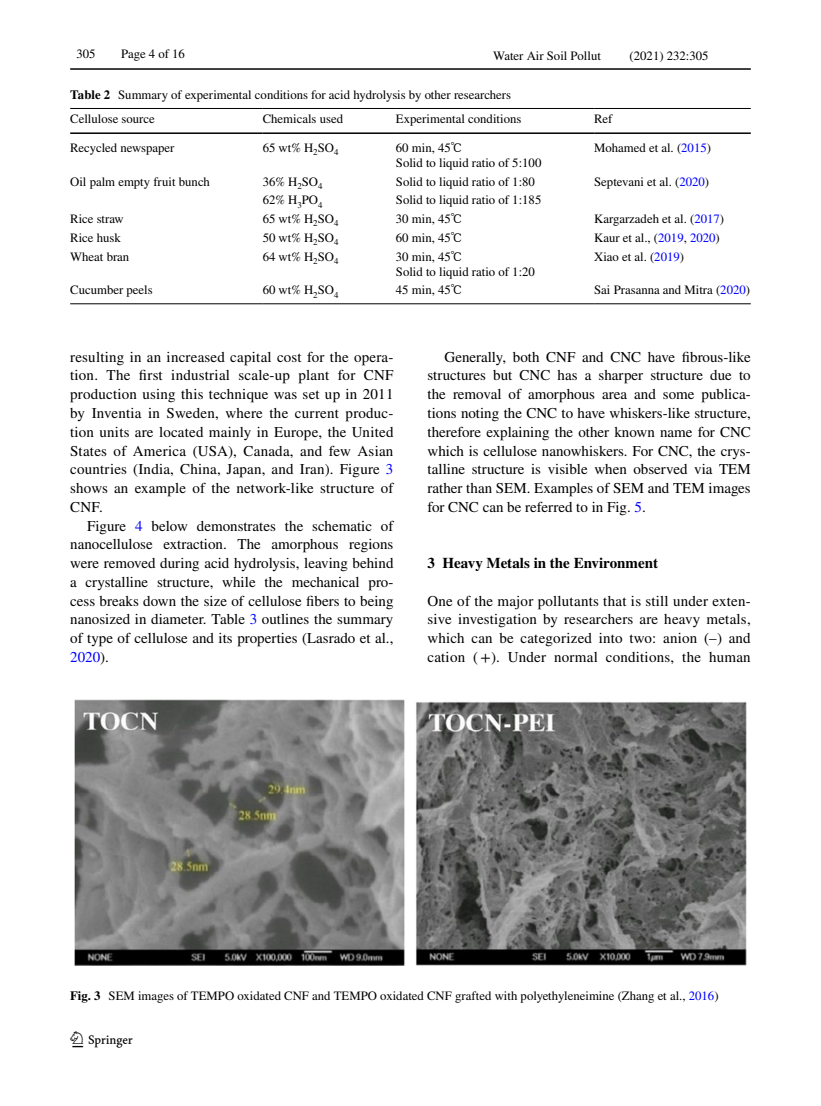
<style>
.page{position:relative;width:821px;height:1106px;background:#fff}
.page>*{position:absolute;margin:0;border:0;box-sizing:border-box;transform-origin:0 0}
.t1{font:22.5px "Springnew Regular 2";color:#000}
.t2{font:15px/18.8px "STIX";color:#000;text-align:justify}
.t3{font:700 15px "STIX";color:#000}
.t4{font:12.75px/15px "STIX";color:#000}
.s1{font-weight:700}
.s2{font-family:"Code 2000"}
.s3{color:#00f}
</style>
<div class="page">
<hr style="left:70px;top:68px;width:680px;height:2px;background:#000">
<hr style="left:70px;top:108px;width:193px;height:1px;background:#000">
<hr style="left:70px;top:132px;width:193px;height:2px;background:#000">
<hr style="left:263px;top:108px;width:133px;height:1px;background:#000">
<hr style="left:263px;top:132px;width:133px;height:2px;background:#000">
<hr style="left:396px;top:108px;width:198px;height:1px;background:#000">
<hr style="left:396px;top:132px;width:198px;height:2px;background:#000">
<hr style="left:594px;top:108px;width:156px;height:1px;background:#000">
<hr style="left:594px;top:132px;width:156px;height:2px;background:#000">
<hr style="left:70px;top:303px;width:193px;height:1px;background:#000">
<hr style="left:263px;top:303px;width:133px;height:1px;background:#000">
<hr style="left:396px;top:303px;width:198px;height:1px;background:#000">
<hr style="left:594px;top:303px;width:156px;height:1px;background:#000">
<img style="left:74px;top:699px;width:672px;height:266px">
<p class="t4" style="left:77px;top:47px;width:21px">305</p>
<p class="t4" style="left:121px;top:47px;width:65px">Page 4 of 16</p>
<p class="t4" style="left:493px;top:49px;width:109px">Water Air Soil Pollut</p>
<p class="t4" style="left:629px;top:49px;width:80px">(2021) 232:305</p>
<p class="t4" style="left:70px;top:83px;width:442px;line-height:24.6px"><span class="s1">Table 2</span> Summary of experimental conditions for acid hydrolysis by other researchers<br>Cellulose source</p>
<p class="t4" style="left:263px;top:112px;width:82px">Chemicals used</p>
<p class="t4" style="left:396px;top:112px;width:127px">Experimental conditions</p>
<p class="t4" style="left:594px;top:112px;width:20px">Ref</p>
<p class="t4" style="left:70px;top:141px;width:106px">Recycled newspaper</p>
<p class="t4" style="left:263px;top:141px;width:77px">65 wt% H<sub>2</sub>SO<sub>4</sub></p>
<p class="t4" style="left:396px;top:141px;width:147px">60 min, 45<span class="s2">℃<br></span>Solid to liquid ratio of 5:100</p>
<p class="t4" style="left:594px;top:141px;width:118px">Mohamed et al. (<span class="s3">2015</span>)</p>
<p class="t4" style="left:70px;top:175px;width:141px">Oil palm empty fruit bunch</p>
<p class="t4" style="left:263px;top:175px;width:61px">36% H<sub>2</sub>SO<sub>4</sub></p>
<p class="t4" style="left:396px;top:175px;width:140px">Solid to liquid ratio of 1:80</p>
<p class="t4" style="left:594px;top:175px;width:116px">Septevani et al. (<span class="s3">2020</span>)</p>
<p class="t4" style="left:263px;top:193px;width:61px">62% H<sub>3</sub>PO<sub>4</sub></p>
<p class="t4" style="left:396px;top:193px;width:147px">Solid to liquid ratio of 1:185</p>
<p class="t4" style="left:70px;top:212px;width:55px">Rice straw</p>
<p class="t4" style="left:263px;top:212px;width:77px">65 wt% H<sub>2</sub>SO<sub>4</sub></p>
<p class="t4" style="left:396px;top:212px;width:67px">30 min, 45<span class="s2">℃</span></p>
<p class="t4" style="left:594px;top:212px;width:131px">Kargarzadeh et al. (<span class="s3">2017</span>)</p>
<p class="t4" style="left:70px;top:231px;width:52px">Rice husk</p>
<p class="t4" style="left:263px;top:231px;width:77px">50 wt% H<sub>2</sub>SO<sub>4</sub></p>
<p class="t4" style="left:396px;top:231px;width:67px">60 min, 45<span class="s2">℃</span></p>
<p class="t4" style="left:594px;top:231px;width:127px">Kaur et al., (<span class="s3">2019</span>, <span class="s3">2020</span>)</p>
<p class="t4" style="left:70px;top:250px;width:61px">Wheat bran</p>
<p class="t4" style="left:263px;top:250px;width:77px">64 wt% H<sub>2</sub>SO<sub>4</sub></p>
<p class="t4" style="left:396px;top:250px;width:140px">30 min, 45<span class="s2">℃<br></span>Solid to liquid ratio of 1:20</p>
<p class="t4" style="left:594px;top:250px;width:91px">Xiao et al. (<span class="s3">2019</span>)</p>
<p class="t4" style="left:70px;top:283px;width:84px">Cucumber peels</p>
<p class="t4" style="left:263px;top:283px;width:77px">60 wt% H<sub>2</sub>SO<sub>4</sub></p>
<p class="t4" style="left:396px;top:283px;width:67px">45 min, 45<span class="s2">℃</span></p>
<p class="t4" style="left:594px;top:283px;width:157px">Sai Prasanna and Mitra (<span class="s3">2020</span>)</p>
<p class="t2" style="left:70px;top:348px;width:325px">resulting in an increased capital cost for the opera&shy;tion. The first industrial scale-up plant for CNF production using this technique was set up in 2011 by Inventia in Sweden, where the current produc&shy;tion units are located mainly in Europe, the United States of America (USA), Canada, and few Asian countries (India, China, Japan, and Iran). Figure <span class="s3">3 </span>shows an example of the network-like structure of CNF.</p>
<p class="t2" style="left:70px;top:517px;width:325px;text-indent:17px">Figure <span class="s3">4</span> below demonstrates the schematic of nanocellulose extraction. The amorphous regions were removed during acid hydrolysis, leaving behind a crystalline structure, while the mechanical pro&shy;cess breaks down the size of cellulose fibers to being nanosized in diameter. Table <span class="s3">3</span> outlines the summary of type of cellulose and its properties (Lasrado et al., <span class="s3">2020</span>).</p>
<p class="t2" style="left:427px;top:348px;width:325px;text-indent:17px">Generally, both CNF and CNC have fibrous-like structures but CNC has a sharper structure due to the removal of amorphous area and some publica&shy;tions noting the CNC to have whiskers-like structure, therefore explaining the other known name for CNC which is cellulose nanowhiskers. For CNC, the crys&shy;talline structure is visible when observed via TEM rather than SEM. Examples of SEM and TEM images for CNC can be referred to in Fig. <span class="s3">5</span>.</p>
<p class="t3" style="left:427px;top:554px;width:232px">3 Heavy Metals in the Environment</p>
<p class="t2" style="left:427px;top:592px;width:325px">One of the major pollutants that is still under exten&shy;sive investigation by researchers are heavy metals, which can be categorized into two: anion (–) and cation (+). Under normal conditions, the human</p>
<p class="t4" style="left:70px;top:989px;width:650px"><span class="s1">Fig. 3</span> SEM images of TEMPO oxidated CNF and TEMPO oxidated CNF grafted with polyethyleneimine (Zhang et al., <span class="s3">2016</span>)</p>
<h1 class="t1" style="left:72px;top:1031px;width:62px">1 3</h1>
</div>
